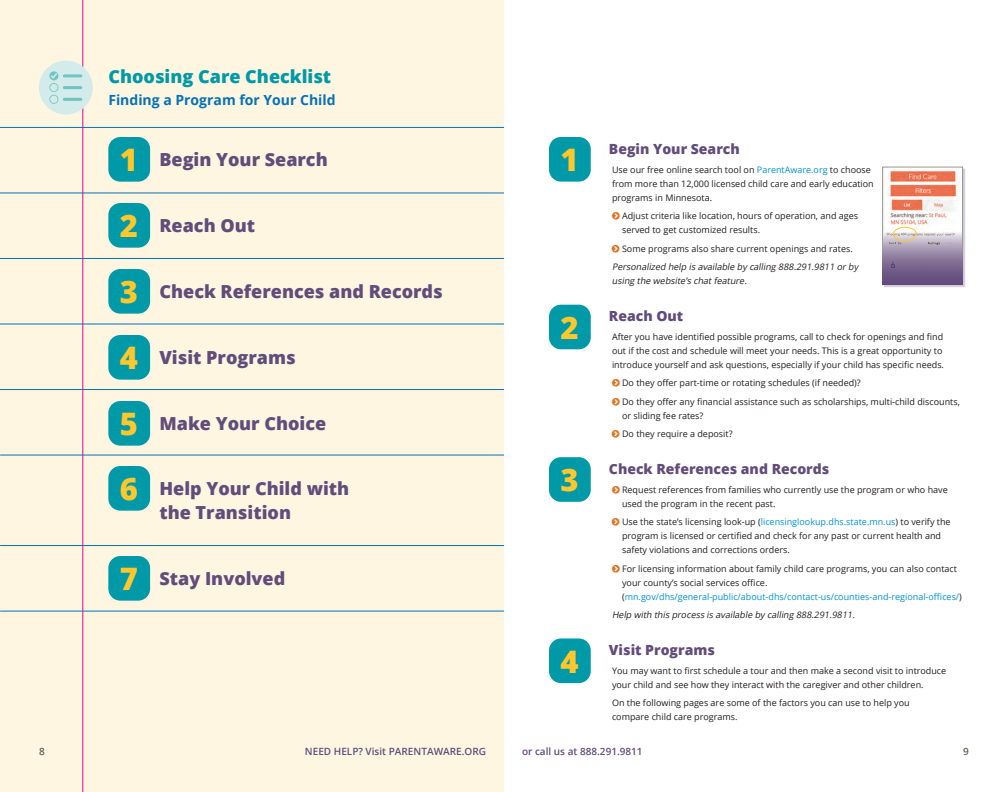
<style>
.page{position:relative;width:1008px;height:792px;background:#fff}
.page>*{position:absolute;margin:0;border:0;box-sizing:border-box;transform-origin:0 0}
.HEADER{font:800 31px "Open Sans";color:#fec82d}
.TEXT{font:800 18px/24px "Open Sans";color:#624c7c}
.HEADER-2{font:800 18px "Open Sans";color:#0099a7}
.Header_CHECKLIST{font:800 14px "Open Sans";color:#624c7c}
.Subhead{font:700 14px "Open Sans";color:#0671ba}
.t1{font:600 10px "Open Sans";color:#624c7c}
.t2{font:600 10px "Open Sans";color:#675b52}
.Text__875_LEFT_INDEN{font:9px/14px "Open Sans";color:#231f20}
.Text__875_LEFT_INDEN-2{font:italic 9px/14px "Open Sans";color:#231f20}
.s1{color:#0092d8}
</style>
<div class="page">
<div style="left:884px;top:168px;width:81px;height:119px;background:#624c7c;opacity:.3"></div>
<img style="left:885px;top:169px;width:76px;height:61px">
<div style="left:883px;top:167px;width:80px;height:117px;border:1px solid #989a90"></div>
<div style="left:0;top:0;width:504px;height:792px;background:#fef6e1"></div>
<div style="left:108px;top:137px;width:42px;height:45px;background:#0099a7;border-radius:12px"></div>
<div style="left:108px;top:203px;width:42px;height:45px;background:#0099a7;border-radius:12px"></div>
<div style="left:108px;top:269px;width:42px;height:45px;background:#0099a7;border-radius:12px"></div>
<div style="left:108px;top:335px;width:42px;height:45px;background:#0099a7;border-radius:12px"></div>
<div style="left:108px;top:401px;width:42px;height:45px;background:#0099a7;border-radius:12px"></div>
<div style="left:108px;top:466px;width:42px;height:45px;background:#0099a7;border-radius:12px"></div>
<div style="left:108px;top:556px;width:42px;height:45px;background:#0099a7;border-radius:12px"></div>
<div style="left:549px;top:137px;width:42px;height:45px;background:#0099a7;border-radius:12px"></div>
<div style="left:549px;top:305px;width:42px;height:44px;background:#0099a7;border-radius:12px"></div>
<div style="left:549px;top:457px;width:42px;height:45px;background:#0099a7;border-radius:12px"></div>
<div style="left:549px;top:638px;width:42px;height:45px;background:#0099a7;border-radius:12px"></div>
<hr style="left:83px;top:0;width:1px;height:792px;background:#ed028c">
<hr style="left:0;top:193px;width:504px;height:1px;background:#0671ba">
<hr style="left:0;top:258px;width:504px;height:1px;background:#0671ba">
<hr style="left:0;top:324px;width:504px;height:1px;background:#0671ba">
<hr style="left:0;top:389px;width:504px;height:1px;background:#0671ba">
<hr style="left:0;top:455px;width:504px;height:1px;background:#0671ba">
<hr style="left:0;top:545px;width:504px;height:1px;background:#0671ba">
<hr style="left:0;top:611px;width:504px;height:1px;background:#0671ba">
<hr style="left:0;top:127px;width:504px;height:1px;background:#0671ba">
<div style="left:39px;top:61px;width:54px;height:54px;background:#d3eceb;border-radius:50%"></div>
<svg style="left:49px;top:71px;width:33px;height:33px"></svg>
<svg style="left:883px;top:230px;width:80px;height:54px;background:#9788a5"></svg>
<div style="left:893px;top:227px;width:24px;height:14px;border:1px solid #fec82d;border-radius:50%"></div>
<p class="HEADER-2" style="left:108px;top:62px;width:224px">Choosing Care Checklist</p>
<p class="Subhead" style="left:108px;top:90px;width:229px">Finding a Program for Your Child</p>
<p class="HEADER" style="left:120px;top:136px;width:20px">1</p>
<p class="TEXT" style="left:159px;top:146px;width:170px">Begin Your Search</p>
<p class="HEADER" style="left:120px;top:202px;width:20px">2</p>
<p class="TEXT" style="left:159px;top:212px;width:97px">Reach Out</p>
<p class="HEADER" style="left:120px;top:268px;width:20px">3</p>
<p class="TEXT" style="left:159px;top:278px;width:285px">Check References and Records</p>
<p class="HEADER" style="left:120px;top:334px;width:20px">4</p>
<p class="TEXT" style="left:159px;top:344px;width:138px">Visit Programs</p>
<p class="HEADER" style="left:120px;top:400px;width:20px">5</p>
<p class="TEXT" style="left:159px;top:410px;width:168px">Make Your Choice</p>
<p class="HEADER" style="left:120px;top:465px;width:20px">6</p>
<p class="TEXT" style="left:159px;top:475px;width:191px">Help Your Child with the Transition</p>
<p class="HEADER" style="left:120px;top:555px;width:20px">7</p>
<p class="TEXT" style="left:159px;top:565px;width:127px">Stay Involved</p>
<p class="t2" style="left:39px;top:744px;width:7px">8</p>
<p class="t1" style="left:305px;top:744px;width:183px">NEED HELP? Visit PARENTAWARE.ORG</p>
<p class="HEADER" style="left:560px;top:136px;width:20px">1</p>
<p class="Header_CHECKLIST" style="left:609px;top:139px;width:132px">Begin Your Search</p>
<p class="Text__875_LEFT_INDEN" style="left:612px;top:162px;width:263px">Use our free online search tool on <span class="s1">ParentAware.org</span> to choose from more than 12,000 licensed child care and early education programs in Minnesota.</p>
<p class="Text__875_LEFT_INDEN" style="left:622px;top:209px;width:238px">Adjust criteria like location, hours of operation, and ages served to get customized results.</p>
<p class="Text__875_LEFT_INDEN" style="left:622px;top:241px;width:232px">Some programs also share current openings and rates.</p>
<p class="Text__875_LEFT_INDEN-2" style="left:612px;top:260px;width:248px">Personalized help is available by calling 888.291.9811 orby using the website’s chatfeature.</p>
<p class="HEADER" style="left:560px;top:304px;width:20px">2</p>
<p class="Header_CHECKLIST" style="left:609px;top:306px;width:76px">Reach Out</p>
<p class="Text__875_LEFT_INDEN" style="left:612px;top:329px;width:334px">After you have identified possible programs, call to check for openings and find out if the cost and schedule will meet your needs. This is a great opportunity to introduce yourself and ask questions, especially if your child has specific needs.</p>
<p class="Text__875_LEFT_INDEN" style="left:622px;top:376px;width:240px">Do they offer part-time or rotating schedules (if needed)?</p>
<p class="Text__875_LEFT_INDEN" style="left:622px;top:394px;width:339px">Do they offer any financial assistance such as scholarships, multi-child discounts, or sliding fee rates?</p>
<p class="Text__875_LEFT_INDEN" style="left:622px;top:427px;width:112px">Do they require a deposit?</p>
<p class="HEADER" style="left:560px;top:457px;width:20px">3</p>
<p class="Header_CHECKLIST" style="left:609px;top:459px;width:222px">Check References and Records</p>
<p class="Text__875_LEFT_INDEN" style="left:622px;top:482px;width:327px">Request references from families who currently use the program or who have used the program in the recent past.</p>
<p class="Text__875_LEFT_INDEN" style="left:622px;top:515px;width:330px">Use the state’s licensing look-up (<span class="s1">licensinglookup.dhs.state.mn.us</span>) to verify the program is licensed or certified and check for any past or current health and safety violations and corrections orders.</p>
<p class="Text__875_LEFT_INDEN" style="left:622px;top:561px;width:341px">For licensing information about family child care programs, you can also contact your county’s social services office. (<span class="s1">mn.gov/dhs/general-public/about-dhs/contact-us/counties-and-regional-offices/</span>)</p>
<p class="Text__875_LEFT_INDEN-2" style="left:612px;top:608px;width:246px">Help with this process is available by calling 888.291.9811.</p>
<p class="HEADER" style="left:560px;top:638px;width:20px">4</p>
<p class="Header_CHECKLIST" style="left:609px;top:640px;width:107px">Visit Programs</p>
<p class="Text__875_LEFT_INDEN" style="left:612px;top:663px;width:336px">You may want to first schedule a tour and then make a second visit to introduce your child and see how they interact with the caregiver and other children.</p>
<p class="Text__875_LEFT_INDEN" style="left:612px;top:696px;width:299px">On the following pages are some of the factors you can use to help you compare child care programs.</p>
<p class="t1" style="left:522px;top:744px;width:122px">or call us at 888.291.9811</p>
<p class="t2" style="left:963px;top:744px;width:7px">9</p>
</div>
